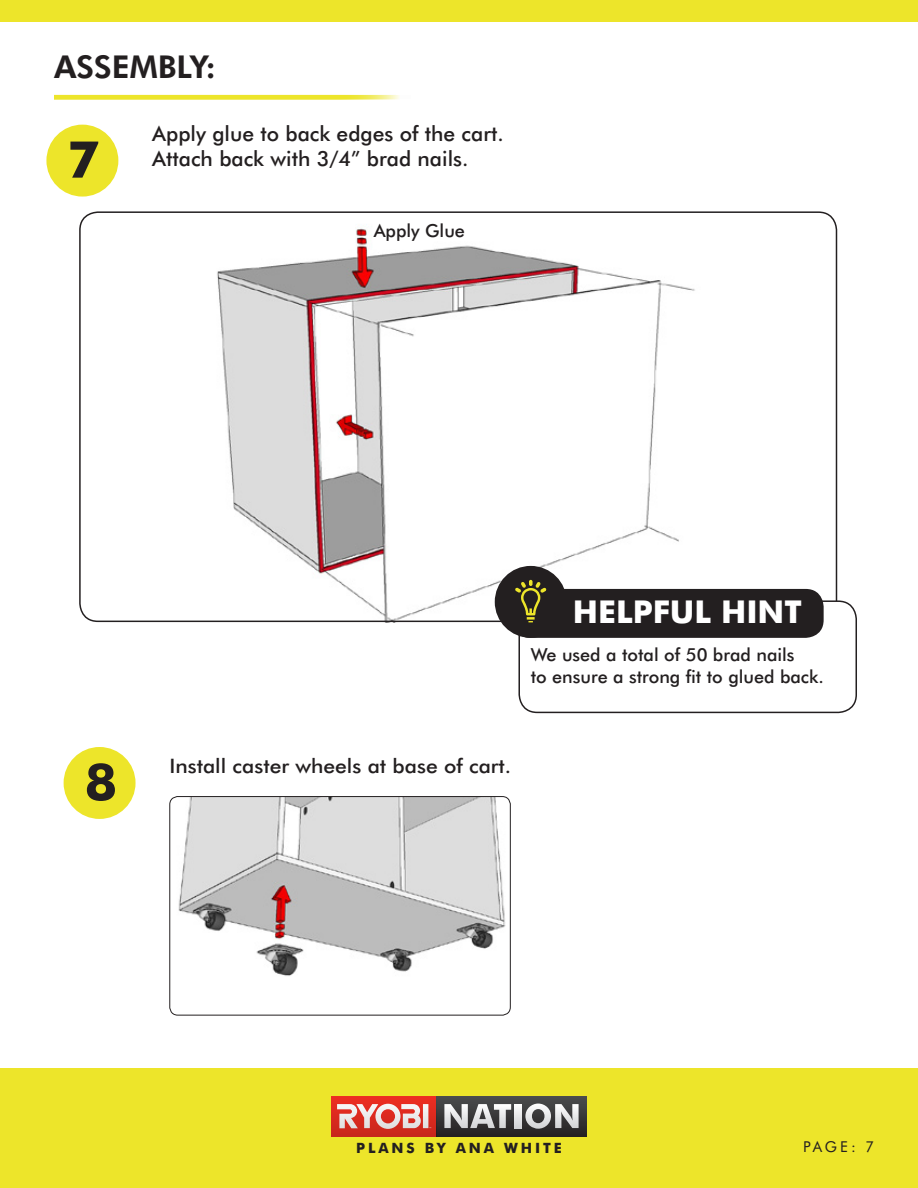
<style>
.page{position:relative;width:918px;height:1188px;background:#fff}
.page>*{position:absolute;margin:0;border:0;box-sizing:border-box;transform-origin:0 0}
.t1{font:800 51px "Futura BT";color:#231f20}
.t2{font:800 31.5px "Futura BT";color:#fff}
.t3{font:700 31.5px "Futura BT";color:#231f20}
.t4{font:500 21px/25.2px "Futura BT";color:#231f20}
.t5{font:500 19.95px "Futura BT";color:#231f20;scale:1.05 1}
.t6{font:500 18px/21.6px "Futura BT";color:#231f20}
.t7{font:15px "Futura BT";color:#231f20}
.t8{font:800 14.25px "Futura BT";letter-spacing:.2em;color:#231f20}
</style>
<div class="page">
<div style="left:0;top:1068px;width:918px;height:120px;background:#ede52a"></div>
<div style="left:436px;top:1096px;width:151px;height:40px;background:linear-gradient(to bottom,#585a5b,#312e2f)"></div>
<svg style="left:444px;top:1104px;width:67px;height:24px;background:#9d9d9e"></svg>
<svg style="left:515px;top:1104px;width:6px;height:24px"></svg>
<svg style="left:525px;top:1104px;width:54px;height:25px"></svg>
<svg style="left:331px;top:1096px;width:105px;height:40px;background:#e0665e"></svg>
<div style="left:0;top:0;width:918px;height:21px;background:#ede52a"></div>
<svg style="left:54px;top:95px;width:345px;height:4px"></svg>
<img style="left:217px;top:224px;width:503px;height:395px">
<div style="left:46px;top:125px;width:72px;height:72px;background:#ede52a;border-radius:50%"></div>
<div style="left:518px;top:600px;width:339px;height:113px;border:2px solid #231f20;border-radius:18px"></div>
<div style="left:495px;top:566px;width:72px;height:72px;background:#231f20;border-radius:50%"></div>
<div style="left:512px;top:589px;width:312px;height:49px;background:#231f20;border-radius:18px"></div>
<svg style="left:515px;top:580px;width:31px;height:42px"></svg>
<img style="left:170px;top:798px;width:340px;height:215px">
<div style="left:169px;top:796px;width:342px;height:219px;border:1px solid #231f20;border-radius:8px"></div>
<div style="left:64px;top:747px;width:72px;height:72px;background:#ede52a;border-radius:50%"></div>
<p class="t3" style="left:54px;top:47px;width:164px">ASSEMBLY:</p>
<p class="t1" style="left:70px;top:127px;width:28px">7</p>
<p class="t4" style="left:152px;top:121px;width:353px">Apply glue to back edges of the cart.<br>Attach back with 3/4” brad nails.</p>
<p class="t6" style="left:374px;top:219px;width:93px">Apply Glue</p>
<p class="t2" style="left:573px;top:592px;width:231px">HELPFUL HINT</p>
<p class="t6" style="left:531px;top:644px;width:295px">We used a total of 50 brad nails<br>to ensure a strong fit to glued back.</p>
<p class="t1" style="left:86px;top:749px;width:32px">8</p>
<p class="t5" style="left:169px;top:753px;width:327px">Install caster wheels at base of cart.</p>
<p class="t8" style="left:356px;top:1139px;width:207px">PLANS BY ANA WHITE</p>
<p class="t7" style="left:803px;top:1137px;width:72px">PAGE: 7</p>
</div>
